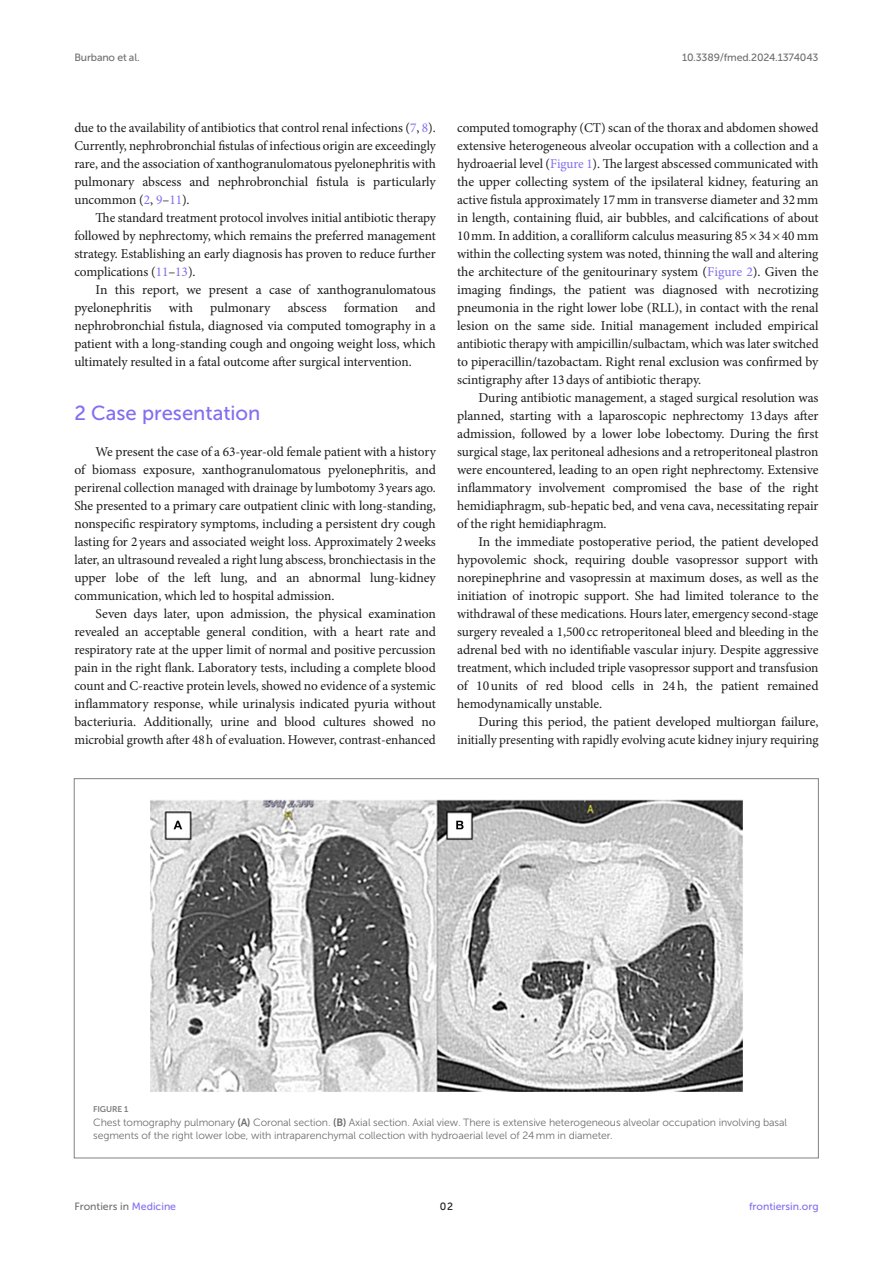
<style>
.page{position:relative;width:893px;height:1263px;background:#fff}
.page>*{position:absolute;margin:0;border:0;box-sizing:border-box;transform-origin:0 0}
.HEAD_1{font:20.25px "Museo Sans 500";color:#856df0}
.TEXT{font:13.5px/18px "Minion Pro";letter-spacing:-.005em;color:#1b1c1b;text-align:justify}
.TEXT_FLUSH{font:13.5px/18px "Minion Pro";letter-spacing:-.005em;color:#1b1c1b;text-align:justify}
.FIG_LEG{font:10.5px/13.5px "Museo Sans 300";letter-spacing:-.01em;color:#706f70}
.t1{font:10.5px "Museo Sans 500";letter-spacing:-.015em;color:#706f70}
.t2{font:10.5px "Museo Sans 500";color:#856df0}
.t3{font:10.5px "Museo Sans 500";color:#1b1c1b}
.FIG_HD{font:8.25px "Museo Sans 700";letter-spacing:-.01em;color:#7e7f7f}
.s1{color:#856df0}
.s2{font-family:"Museo Sans 700"}
</style>
<div class="page">
<img style="left:150px;top:799px;width:593px;height:293px">
<p class="t1" style="left:74px;top:51px;width:67px">Burbano et al.</p>
<p class="t1" style="left:682px;top:51px;width:138px">10.3389/fmed.2024.1374043</p>
<p class="TEXT" style="left:74px;top:119px;width:363px">due to the availability of antibiotics that control renal infections (<span class="s1">7</span>, <span class="s1">8</span>).<br>Currently, nephrobronchial fistulas of infectious origin are exceedingly rare, and the association of xanthogranulomatous pyelonephritis with pulmonary abscess and nephrobronchial fistula is particularly uncommon (<span class="s1">2</span>, <span class="s1">9</span>–<span class="s1">11</span>).</p>
<p class="TEXT" style="left:74px;top:209px;width:363px;text-indent:21px">The standard treatment protocol involves initial antibiotic therapy followed by nephrectomy, which remains the preferred management strategy. Establishing an early diagnosis has proven to reduce further complications (<span class="s1">11</span>–<span class="s1">13</span>).</p>
<p class="TEXT" style="left:74px;top:281px;width:363px;text-indent:21px">In this report, we present a case of xanthogranulomatous pyelonephritis</p>
<p class="TEXT" style="left:74px;top:299px;width:363px;text-indent:341px">and nephrobronchial fistula, diagnosed via computed tomography in a patient with a long-standing cough and ongoing weight loss, which ultimately resulted in a fatal outcome after surgical intervention.</p>
<p class="HEAD_1" style="left:74px;top:402px;width:188px">2 Case presentation</p>
<p class="TEXT_FLUSH" style="left:74px;top:443px;width:363px;text-indent:21px">We present the case of a 63-year-old female patient with a history of biomass exposure, xanthogranulomatous pyelonephritis, and perirenal collection managed with drainage by lumbotomy 3years ago.<br>She presented to a primary care outpatient clinic with long-standing, nonspecific respiratory symptoms, including a persistent dry cough lasting for 2years and associated weight loss. Approximately 2weeks later, an ultrasound revealed a right lung abscess, bronchiectasis in the upper lobe of the left lung, and an abnormal lung-kidney communication, which led to hospital admission.</p>
<p class="TEXT" style="left:74px;top:605px;width:363px;text-indent:21px">Seven days later, upon admission, the physical examination revealed an acceptable general condition, with a heart rate and respiratory rate at the upper limit of normal and positive percussion pain in the right flank. Laboratory tests, including a complete blood count and C-reactive protein levels, showed no evidence of a systemic inflammatory response, while urinalysis indicated pyuria without bacteriuria. Additionally, urine and blood cultures showed no microbial growth after 48h of evaluation. However, contrast-enhanced</p>
<p class="TEXT" style="left:169px;top:299px;width:26px">with</p>
<p class="TEXT" style="left:210px;top:299px;width:62px">pulmonary</p>
<p class="TEXT" style="left:288px;top:299px;width:41px">abscess</p>
<p class="TEXT" style="left:344px;top:299px;width:56px">formation</p>
<p class="TEXT" style="left:457px;top:119px;width:363px">computed tomography (CT) scan of the thorax and abdomen showed extensive heterogeneous alveolar occupation with a collection and a hydroaerial level (<span class="s1">Figure 1</span>). The largest abscessed communicated with the upper collecting system of the ipsilateral kidney, featuring an active fistula approximately 17mm in transverse diameter and 32mm in length, containing fluid, air bubbles, and calcifications of about 10mm. In addition, a coralliform calculus measuring 85×34×40 mm within the collecting system was noted, thinning the wall and altering the architecture of the genitourinary system (<span class="s1">Figure 2</span>). Given the imaging findings, the patient was diagnosed with necrotizing pneumonia in the right lower lobe (RLL), in contact with the renal lesion on the same side. Initial management included empirical antibiotic therapy with ampicillin/sulbactam, which was later switched to piperacillin/tazobactam. Right renal exclusion was confirmed by scintigraphy after 13days of antibiotic therapy.</p>
<p class="TEXT" style="left:457px;top:389px;width:363px;text-indent:21px">During antibiotic management, a staged surgical resolution was planned, starting with a laparoscopic nephrectomy 13days after admission, followed by a lower lobe lobectomy. During the first surgical stage, lax peritoneal adhesions and a retroperitoneal plastron were encountered, leading to an open right nephrectomy. Extensive inflammatory involvement compromised the base of the right hemidiaphragm, sub-hepatic bed, and vena cava, necessitating repair of the right hemidiaphragm.</p>
<p class="TEXT" style="left:457px;top:533px;width:363px;text-indent:21px">In the immediate postoperative period, the patient developed hypovolemic shock, requiring double vasopressor support with norepinephrine and vasopressin at maximum doses, as well as the initiation of inotropic support. She had limited tolerance to the withdrawal of these medications. Hours later, emergency second-stage surgery revealed a 1,500cc retroperitoneal bleed and bleeding in the adrenal bed with no identifiable vascular injury. Despite aggressive treatment, which included triple vasopressor support and transfusion of 10units of red blood cells in 24h, the patient remained hemodynamically unstable.</p>
<p class="TEXT" style="left:457px;top:713px;width:363px;text-align:right">During this period, the patient developed multiorgan failure, initially presenting with rapidly evolving acute kidney injury requiring</p>
<p class="FIG_HD" style="left:93px;top:1104px;width:37px">FIGURE 1</p>
<p class="FIG_LEG" style="left:93px;top:1115px;width:695px">Chest tomography pulmonary <span class="s2">(A)</span> Coronal section. <span class="s2">(B)</span> Axial section. Axial view. There is extensive heterogeneous alveolar occupation involving basal segments of the right lower lobe, with intraparenchymal collection with hydroaerial level of 24 mm in diameter.</p>
<p class="t1" style="left:74px;top:1200px;width:103px">Frontiers in <span class="s1">Medicine</span></p>
<p class="t3" style="left:440px;top:1200px;width:15px">02</p>
<p class="t2" style="left:749px;top:1200px;width:71px">frontiersin.org</p>
</div>
